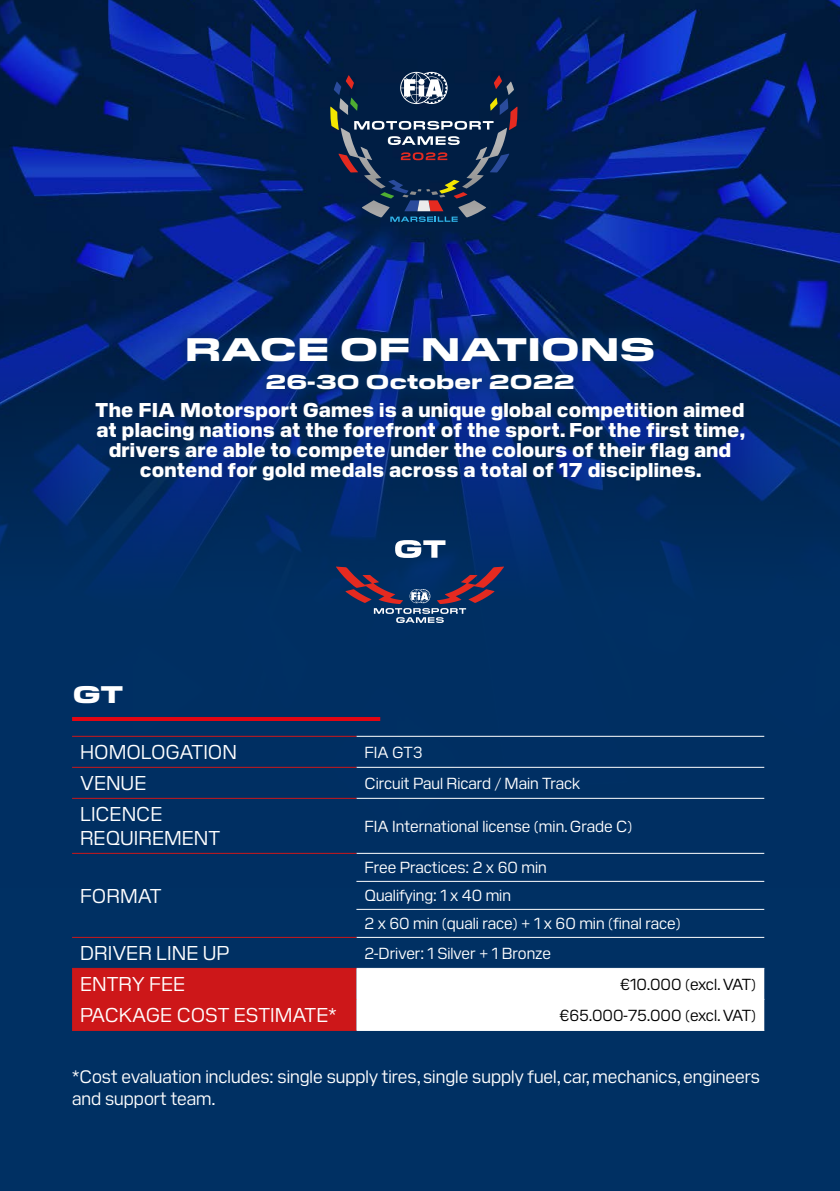
<style>
.page{position:relative;width:840px;height:1191px;background:#fff}
.page>*{position:absolute;margin:0;border:0;box-sizing:border-box;transform-origin:0 0}
.t1{font:800 32.6px "Pilat Extended";letter-spacing:.04em;color:#fff}
.t2{font:800 24px "Pilat Extended";color:#fff}
.t3{font:800 20px/20px "Pilat";letter-spacing:.04em;color:#fff;text-align:center}
.t4{font:20px/24px "Pilat";color:#fff}
.t5{font:800 20px "Pilat Extended";letter-spacing:.04em;color:#fff}
.t6{font:18px/21.6px "Pilat";color:#fff}
.t7{font:16px/28px "Pilat";color:#fff}
.t8{font:16px "Pilat";color:#000}
</style>
<div class="page">
<div style="left:0;top:162px;width:839px;height:1029px;background:#003063"></div>
<img style="left:0;top:0;width:839px;height:882px">
<svg style="left:336px;top:566px;width:167px;height:57px"></svg>
<svg style="left:395px;top:540px;width:50px;height:18px"></svg>
<hr style="left:72px;top:717px;width:308px;height:4px;background:#e30613">
<svg style="left:72px;top:969px;width:691px;height:61px;background:#ea9fa0"></svg>
<hr style="left:356px;top:736px;width:407px;height:1px;background:#fff">
<hr style="left:356px;top:767px;width:407px;height:1px;background:#fff">
<hr style="left:356px;top:798px;width:407px;height:1px;background:#fff">
<hr style="left:356px;top:853px;width:407px;height:1px;background:#fff">
<hr style="left:356px;top:881px;width:407px;height:1px;background:#fff">
<hr style="left:356px;top:909px;width:407px;height:1px;background:#fff">
<hr style="left:356px;top:937px;width:407px;height:1px;background:#fff">
<hr style="left:356px;top:968px;width:407px;height:1px;background:#fff">
<hr style="left:356px;top:999px;width:407px;height:1px;background:#fff">
<hr style="left:356px;top:1030px;width:407px;height:1px;background:#fff">
<hr style="left:72px;top:736px;width:284px;height:1px;background:#cd1719">
<hr style="left:72px;top:767px;width:284px;height:1px;background:#cd1719">
<hr style="left:72px;top:798px;width:284px;height:1px;background:#cd1719">
<hr style="left:72px;top:853px;width:284px;height:1px;background:#cd1719">
<hr style="left:72px;top:937px;width:284px;height:1px;background:#cd1719">
<hr style="left:72px;top:968px;width:284px;height:1px;background:#cd1719">
<hr style="left:72px;top:999px;width:284px;height:1px;background:#cd1719">
<hr style="left:72px;top:1030px;width:284px;height:1px;background:#cd1719">
<div style="left:171px;top:322px;width:497px;height:55px;background:#003063;opacity:.75"></div>
<div style="left:251px;top:359px;width:337px;height:45px;background:#003063;opacity:.75"></div>
<svg style="left:330px;top:72px;width:187px;height:150px;background:#243858"></svg>
<h1 class="t1" style="left:185px;top:325px;width:470px">RACE OF NATIONS</h1>
<p class="t5" style="left:265px;top:367px;width:310px">26-30 October 2022</p>
<p class="t3" style="left:96px;top:398px;width:650px">The FIA Motorsport Games is a unique global competition aimed at placing nations at the forefront of the sport. For the first time, drivers are able to compete under the colours of their flag and contend for gold medals across a total of 17 disciplines.</p>
<p class="t2" style="left:73px;top:677px;width:51px">GT</p>
<p class="t4" style="left:80px;top:738px;width:158px">HOMOLOGATION</p>
<p class="t7" style="left:364px;top:737px;width:60px">FIA GT3</p>
<p class="t4" style="left:80px;top:769px;width:68px">VENUE</p>
<p class="t7" style="left:364px;top:768px;width:217px">Circuit Paul Ricard / Main Track</p>
<p class="t4" style="left:80px;top:800px;width:141px">LICENCE<br>REQUIREMENT</p>
<p class="t7" style="left:364px;top:811px;width:269px">FIA International license (min. Grade C)</p>
<p class="t4" style="left:80px;top:882px;width:83px">FORMAT</p>
<p class="t7" style="left:364px;top:852px;width:317px">Free Practices: 2 x 60 min<br>Qualifying: 1 x 40 min<br>2 x 60 min (quali race) + 1 x 60 min (final race)</p>
<p class="t4" style="left:80px;top:939px;width:150px">DRIVER LINE UP</p>
<p class="t7" style="left:364px;top:938px;width:188px">2-Driver: 1 Silver + 1 Bronze</p>
<p class="t4" style="left:80px;top:970px;width:107px">ENTRY FEE</p>
<p class="t8" style="left:620px;top:972px;width:137px">€10.000 (excl. VAT)</p>
<p class="t4" style="left:80px;top:1001px;width:258px">PACKAGE COST ESTIMATE*</p>
<p class="t8" style="left:559px;top:1003px;width:198px">€65.000-75.000 (excl. VAT)</p>
<p class="t6" style="left:72px;top:1064px;width:689px">*Cost evaluation includes: single supply tires, single supply fuel, car, mechanics, engineers and support team.</p>
</div>
